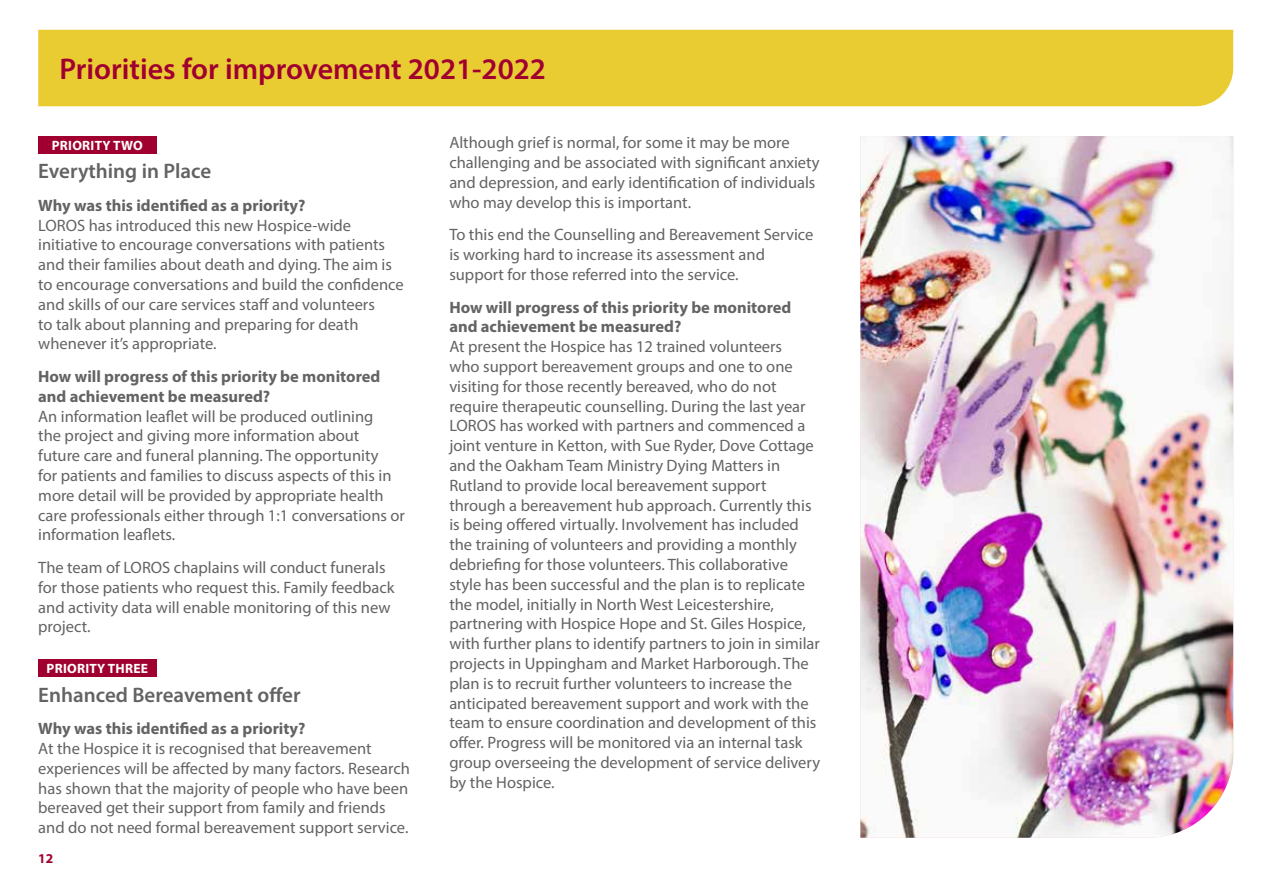
<style>
.page{position:relative;width:1263px;height:893px;background:#fff}
.page>*{position:absolute;margin:0;border:0;box-sizing:border-box;transform-origin:0 0}
.t1{font:600 30px "Myriad Pro";color:#a0002f}
.t2{font:600 21px "Myriad Pro";color:#636363}
.t3{font:16.5px/19.8px "Myriad Pro";color:#636363}
.t4{font:700 16.5px/19.8px "Myriad Pro";color:#636363}
.t5{font:700 13.5px "Myriad Pro";letter-spacing:.02em;color:#fff}
.t6{font:700 13.5px "Myriad Pro";color:#a0002f}
</style>
<div class="page">
<div style="left:38px;top:30px;width:1195px;height:76px;background:#e9cb32"></div>
<div style="left:38px;top:136px;width:118px;height:17px;background:#a0002f"></div>
<div style="left:38px;top:659px;width:118px;height:17px;background:#a0002f"></div>
<img style="left:860px;top:136px;width:373px;height:702px">
<h1 class="t1" style="left:60px;top:50px;width:488px">Priorities for improvement 2021-2022</h1>
<p class="t5" style="left:52px;top:136px;width:93px">PRIORITY TWO</p>
<p class="t2" style="left:38px;top:158px;width:174px">Everything in Place</p>
<p class="t4" style="left:38px;top:195px;width:269px">Why was this identified as a priority?</p>
<p class="t3" style="left:38px;top:215px;width:367px">LOROS has introduced this new Hospice-wide initiative to encourage conversations with patients and their families about death and dying. The aim is to encourage conversations and build the confidence and skills of our care services staff and volunteers<br>to talk about planning and preparing for death whenever it’s appropriate.</p>
<p class="t4" style="left:38px;top:366px;width:344px">How will progress of this priority be monitored and achievement be measured?</p>
<p class="t3" style="left:38px;top:406px;width:368px">An information leaflet will be produced outlining<br>the project and giving more information about future care and funeral planning. The opportunity<br>for patients and families to discuss aspects of this in more detail will be provided by appropriate health care professionals either through 1:1 conversations or information leaflets.</p>
<p class="t3" style="left:38px;top:557px;width:358px">The team of LOROS chaplains will conduct funerals for those patients who request this. Family feedback and activity data will enable monitoring of this new project.</p>
<p class="t5" style="left:47px;top:660px;width:103px">PRIORITY THREE</p>
<p class="t2" style="left:38px;top:681px;width:264px">Enhanced Bereavement offer</p>
<p class="t4" style="left:38px;top:718px;width:269px">Why was this identified as a priority?</p>
<p class="t3" style="left:38px;top:738px;width:373px">At the Hospice it is recognised that bereavement experiences will be affected by many factors. Research has shown that the majority of people who have been bereaved get their support from family and friends and do not need formal bereavement support service.</p>
<p class="t6" style="left:38px;top:850px;width:16px">12</p>
<p class="t3" style="left:449px;top:133px;width:372px">Although grief is normal, for some it may be more challenging and be associated with significant anxiety and depression, and early identification of individuals who may develop this is important.</p>
<p class="t3" style="left:449px;top:225px;width:366px">To this end the Counselling and Bereavement Service is working hard to increase its assessment and support for those referred into the service.</p>
<p class="t4" style="left:449px;top:297px;width:344px">How will progress of this priority be monitored and achievement be measured?</p>
<p class="t3" style="left:449px;top:336px;width:372px">At present the Hospice has 12 trained volunteers<br>who support bereavement groups and one to one visiting for those recently bereaved, who do not require therapeutic counselling. During the last year LOROS has worked with partners and commenced a joint venture in Ketton, with Sue Ryder, Dove Cottage and the Oakham Team Ministry Dying Matters in Rutland to provide local bereavement support through a bereavement hub approach. Currently this is being offered virtually. Involvement has included the training of volunteers and providing a monthly debriefing for those volunteers. This collaborative style has been successful and the plan is to replicate the model, initially in North West Leicestershire, partnering with Hospice Hope and St. Giles Hospice, with further plans to identify partners to join in similar projects in Uppingham and Market Harborough. The plan is to recruit further volunteers to increase the anticipated bereavement support and work with the team to ensure coordination and development of this offer. Progress will be monitored via an internal task group overseeing the development of service delivery by the Hospice.</p>
</div>
